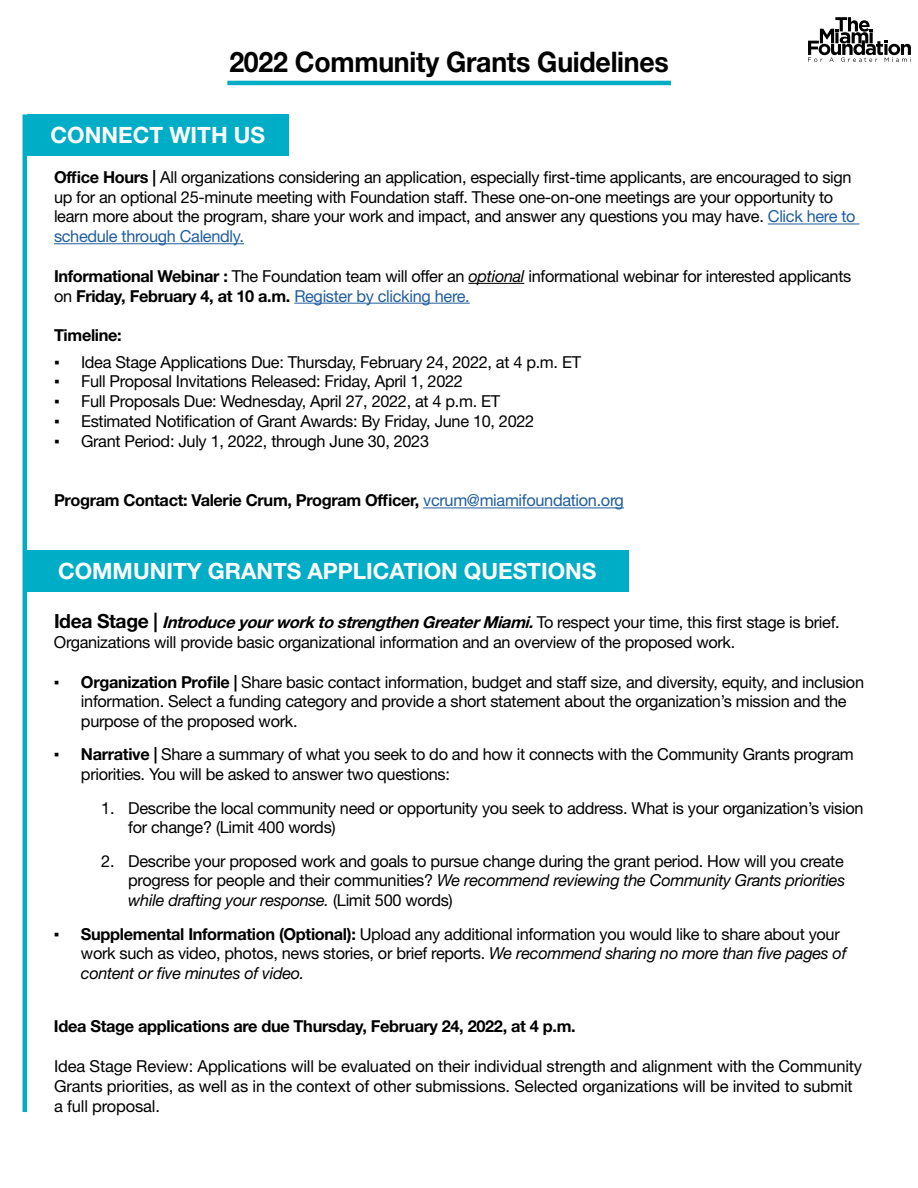
<style>
.page{position:relative;width:918px;height:1188px;background:#fff}
.page>*{position:absolute;margin:0;border:0;box-sizing:border-box;transform-origin:0 0}
.t1{font:700 28.35px "Helvetica Neue LT Std";letter-spacing:-.01em;color:#000;scale:.94 1}
.t2{font:700 22.5px "Helvetica Neue LT Std";color:#fff}
.t3{font:16.5px/19.8px "Helvetica Neue LT Std";letter-spacing:-.02em;color:#000}
.t4{font:700 16.5px "Helvetica Neue LT Std";letter-spacing:-.02em;color:#000}
.s1{font-weight:700}
.s2{color:#215e9e}
.s3{font-style:italic}
.s4{font-family:"MS Reference Sans Serif"}
.s5{font-weight:400;color:#215e9e}
.s6{font-weight:700;font-size:19.5px}
.s7{font-weight:700;font-style:italic}
</style>
<div class="page">
<svg style="left:808px;top:17px;width:103px;height:45px"></svg>
<div style="left:22px;top:114px;width:5px;height:998px;background:#00adc6"></div>
<hr style="left:227px;top:81px;width:444px;height:4px;background:#00adc6">
<hr style="left:768px;top:224px;width:91px;height:1px;background:#215e9e">
<hr style="left:54px;top:243px;width:190px;height:1px;background:#215e9e">
<hr style="left:468px;top:283px;width:56px;height:1px;background:#000">
<hr style="left:294px;top:303px;width:176px;height:1px;background:#215e9e">
<hr style="left:423px;top:508px;width:201px;height:1px;background:#215e9e">
<div style="left:27px;top:114px;width:262px;height:42px;background:#00adc6"></div>
<div style="left:26px;top:550px;width:603px;height:42px;background:#00adc6"></div>
<h1 class="t1" style="left:229px;top:44px;width:469px">2022 Community Grants Guidelines</h1>
<h2 class="t2" style="left:51px;top:121px;width:216px">CONNECT WITH US</h2>
<p class="t3" style="left:54px;top:167px;width:803px"><span class="s1">Office Hours |</span> All organizations considering an application, especially first-time applicants, are encouraged to sign up for an optional 25-minute meeting with Foundation staff. These one-on-one meetings are your opportunity to learn more about the program, share your work and impact, and answer any questions you may have. <span class="s2">Click here to schedule through Calendly.</span></p>
<p class="t3" style="left:54px;top:266px;width:799px"><span class="s1">Informational Webinar :</span> The Foundation team will offer an <span class="s3">optional</span> informational webinar for interested applicants on <span class="s1">Friday, February 4, at 10 a.m.</span> <span class="s2">Register by clicking here.</span></p>
<p class="t4" style="left:54px;top:325px;width:69px">Timeline:</p>
<p class="t3" style="left:54px;top:352px;width:529px"><span class="s4">▪</span> Idea Stage Applications Due: Thursday, February 24, 2022, at 4 p.m. ET</p>
<p class="t3" style="left:54px;top:371px;width:410px"><span class="s4">▪</span> Full Proposal Invitations Released: Friday, April 1, 2022</p>
<p class="t3" style="left:54px;top:391px;width:448px"><span class="s4">▪</span> Full Proposals Due: Wednesday, April 27, 2022, at 4 p.m. ET</p>
<p class="t3" style="left:54px;top:411px;width:482px"><span class="s4">▪</span> Estimated Notification of Grant Awards: By Friday, June 10, 2022</p>
<p class="t3" style="left:54px;top:431px;width:377px"><span class="s4">▪</span> Grant Period: July 1, 2022, through June 30, 2023</p>
<p class="t4" style="left:54px;top:490px;width:571px">Program Contact: Valerie Crum, Program Officer, <span class="s5">vcrum@miamifoundation.org</span></p>
<h2 class="t2" style="left:58px;top:557px;width:540px">COMMUNITY GRANTS APPLICATION QUESTIONS</h2>
<p class="t3" style="left:54px;top:612px;width:787px"><span class="s6">Idea Stage |</span> <span class="s7">IntroduceyourworktostrengthenGreaterMiami.</span>To respect your time, this first stage is brief.<br>Organizations will provide basic organizational information and an overview of the proposed work.</p>
<p class="t3" style="left:81px;top:672px;width:785px;text-indent:-27px"><span class="s4">▪</span> <span class="s1">Organization Profile |</span> Share basic contact information, budget and staff size, and diversity, equity, and inclusion information. Select a funding category and provide a short statement about the organization’s mission and the purpose of the proposed work.</p>
<p class="t3" style="left:81px;top:745px;width:774px;text-indent:-27px"><span class="s4">▪</span> <span class="s1">Narrative |</span> Share a summary of what you seek to do and how it connects with the Community Grants program priorities. You will be asked to answer two questions:</p>
<p class="t3" style="left:128px;top:798px;width:737px;text-indent:-27px">1. Describe the local community need or opportunity you seek to address. What is your organization’s vision for change? (Limit 400 words)</p>
<p class="t3" style="left:128px;top:851px;width:719px;text-align:justify;text-indent:-27px">2. Describe your proposed work and goals to pursue change during the grant period. How will you create progress for people and their communities? <span class="s3">We recommend reviewing the Community Grants priorities while drafting your response.</span> (Limit 500 words)</p>
<p class="t3" style="left:81px;top:924px;width:767px;text-indent:-27px"><span class="s4">▪</span> <span class="s1">Supplemental Information (Optional):</span> Upload any additional information you would like to share about your work such as video, photos, news stories, or brief reports. <span class="s3">We recommend sharing no more than five pages of content or five minutes of video.</span></p>
<p class="t4" style="left:54px;top:1016px;width:523px">Idea Stage applications are due Thursday, February 24, 2022, at 4 p.m.</p>
<p class="t3" style="left:54px;top:1056px;width:810px">Idea Stage Review: Applications will be evaluated on their individual strength and alignment with the Community<br>Grants priorities, as well as in the context of other submissions. Selected organizations will be invited to submit a full proposal.</p>
</div>
